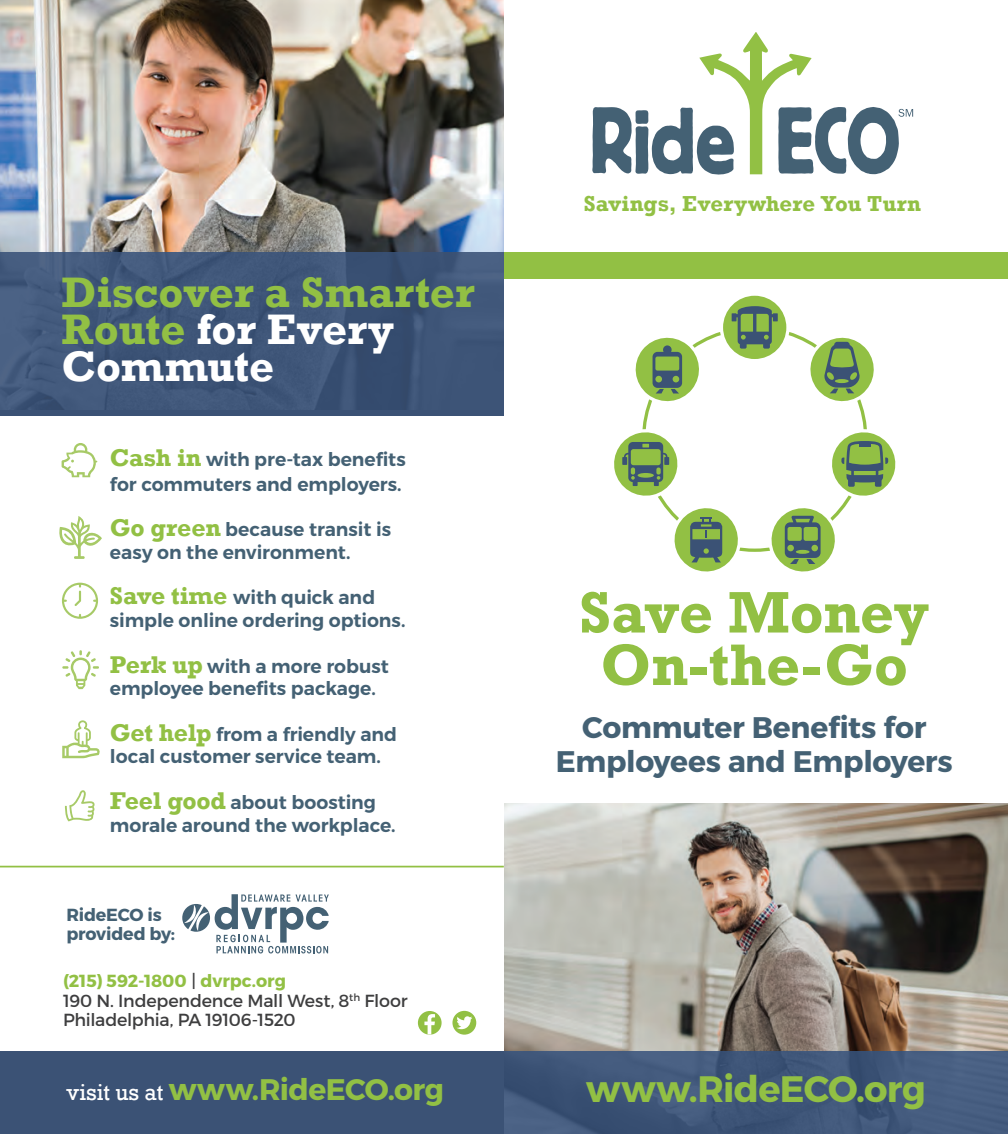
<style>
.page{position:relative;width:1008px;height:1134px;background:#fff}
.page>*{position:absolute;margin:0;border:0;box-sizing:border-box;transform-origin:0 0}
.t1{font:700 59.5px/52.5px "Rockwell";letter-spacing:-.005em;color:#92c044;text-align:center}
.t2{font:700 43.75px/36.8px "Rockwell";color:#92c044}
.t3{font:700 36.75px "Montserrat";letter-spacing:-.02em;color:#92c044}
.t4{font:700 29.75px/33.6px "Montserrat";letter-spacing:-.01em;color:#446174;text-align:center}
.t5{font:700 29.75px "Montserrat";letter-spacing:-.02em;color:#92c044}
.t6{font:700 22.22px "Rockwell";letter-spacing:.01em;color:#92c044}
.t7{font:600 18.9px/22.6px "Montserrat";letter-spacing:-.005em;color:#446174}
.t8{font:17.5px/19.2px "Montserrat";letter-spacing:-.015em;color:#3e3e3f}
.t9{font:700 17.5px/19.2px "Montserrat";letter-spacing:-.01em;color:#446174}
.s1{color:#fff}
.s2{font-family:"Rockwell";font-weight:700;font-size:24.85px;color:#92c044}
.s3{font-weight:700;color:#92c044}
.s4{font-family:"Rockwell";font-weight:400;font-size:23.28px;color:#fff}
</style>
<div class="page">
<div style="left:456px;top:253px;width:552px;height:26px;background:#92c044"></div>
<div style="left:0;top:1052px;width:515px;height:82px;background:#3b5275"></div>
<img style="left:504px;top:804px;width:504px;height:248px">
<img style="left:504px;top:1052px;width:504px;height:82px">
<img style="left:0;top:0;width:504px;height:253px">
<div style="left:0;top:253px;width:504px;height:163px;background:#3b5275"></div>
<img style="left:0;top:253px;width:504px;height:157px">
<svg style="left:721px;top:294px;width:67px;height:67px"></svg>
<div style="left:720px;top:292px;width:70px;height:70px;border:3px solid #fff;border-radius:50%"></div>
<svg style="left:732px;top:306px;width:46px;height:43px;background:#698c5a"></svg>
<svg style="left:592px;top:32px;width:321px;height:143px"></svg>
<svg style="left:802px;top:337px;width:72px;height:70px"></svg>
<svg style="left:635px;top:337px;width:70px;height:75px"></svg>
<svg style="left:765px;top:424px;width:131px;height:148px"></svg>
<svg style="left:614px;top:427px;width:135px;height:145px"></svg>
<hr style="left:0;top:866px;width:504px;height:1px;background:#92c044">
<div style="left:418px;top:1011px;width:24px;height:24px;background:#92c044;border-radius:50%"></div>
<svg style="left:424px;top:1014px;width:11px;height:20px"></svg>
<svg style="left:59px;top:516px;width:43px;height:43px"></svg>
<svg style="left:62px;top:720px;width:38px;height:38px"></svg>
<svg style="left:62px;top:583px;width:36px;height:36px"></svg>
<svg style="left:62px;top:650px;width:37px;height:39px"></svg>
<svg style="left:65px;top:790px;width:30px;height:31px"></svg>
<svg style="left:62px;top:443px;width:35px;height:34px"></svg>
<div style="left:452px;top:1011px;width:24px;height:24px;background:#92c044;border-radius:50%"></div>
<svg style="left:456px;top:1016px;width:16px;height:13px"></svg>
<svg style="left:182px;top:894px;width:147px;height:59px"></svg>
<h2 class="t2" style="left:62px;top:274px;width:415px">Discover a Smarter<br>Route <span class="s1">for Every<br>Commute</span></h2>
<p class="t7" style="left:110px;top:447px;width:298px;line-height:24.5px"><span class="s2">Cash in</span> with pre-tax benefits for commuters and employers.</p>
<p class="t7" style="left:110px;top:518px;width:283px"><span class="s2">Go green</span> because transit is easy on the environment.</p>
<p class="t7" style="left:110px;top:587px;width:297px"><span class="s2">Save time</span> with quick and simple online ordering options.</p>
<p class="t7" style="left:110px;top:655px;width:281px"><span class="s2">Perk up</span> with a more robust employee benefits package.</p>
<p class="t7" style="left:110px;top:723px;width:289px"><span class="s2">Get help</span> from a friendly and local customer service team.</p>
<p class="t7" style="left:110px;top:791px;width:287px"><span class="s2">Feel good</span> about boosting morale around the workplace.</p>
<p class="t9" style="left:66px;top:906px;width:110px">RideECO is provided by:</p>
<p class="t8" style="left:63px;top:972px;width:346px"><span class="s3">(215) 592-1800</span> | <span class="s3">dvrpc.org<br></span>190 N. Independence Mall West, 8<sup>th</sup> Floor<br>Philadelphia, PA 19106-1520</p>
<h3 class="t5" style="left:67px;top:1071px;width:379px"><span class="s4">visit us at</span> www.RideECO.org</h3>
<p class="t6" style="left:584px;top:191px;width:339px">Savings, Everywhere You Turn</p>
<h1 class="t1" style="left:579px;top:586px;width:352px">Save Money<br>On-the-Go</h1>
<h3 class="t4" style="left:556px;top:712px;width:399px">Commuter Benefits for<br>Employees and Employers</h3>
<h3 class="t3" style="left:586px;top:1066px;width:341px">www.RideECO.org</h3>
</div>
